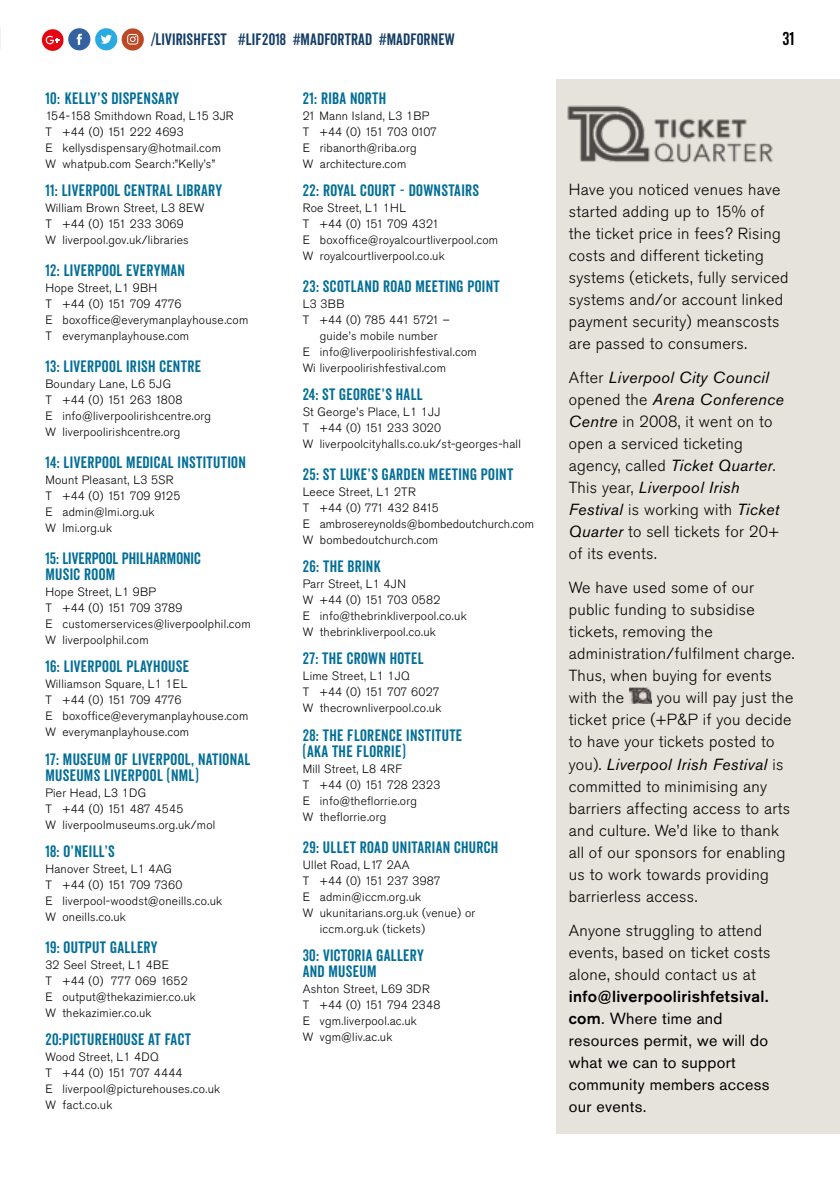
<style>
.page{position:relative;width:840px;height:1191px;background:#fff}
.page>*{position:absolute;margin:0;border:0;box-sizing:border-box;transform-origin:0 0}
.t1{font:18px "Veneer Clean";color:#000}
.t2{font:300 16px/22px "Akzidenz Grotesk BQ";letter-spacing:.02em;color:#000}
.t3{font:16px/16px "Veneer Clean";letter-spacing:.02em;color:#006e98}
.t4{font:16px/22px "Akzidenz Grotesk BQ";letter-spacing:.02em;color:#000}
.t5{font:16px "Veneer Clean";letter-spacing:.01em;color:#133d65}
.t6{font:16px/16px "Veneer Clean";color:#006e98}
.t7{font:300 12px/16px "Akzidenz Grotesk BQ";letter-spacing:.02em;color:#000}
.t8{font:300 12px "Akzidenz Grotesk BQ";letter-spacing:-.03em;color:#000}
.s1{font-weight:400;font-style:italic}
.s2{font-weight:500}
</style>
<div class="page">
<svg style="left:68px;top:28px;width:76px;height:23px"></svg>
<div style="left:42px;top:29px;width:21px;height:22px;background:#e30613;border-radius:50%"></div>
<svg style="left:46px;top:36px;width:14px;height:8px"></svg>
<div style="left:556px;top:79px;width:283px;height:1055px;background:#e5e3db"></div>
<img style="left:629px;top:687px;width:22px;height:16px">
<img style="left:567px;top:105px;width:206px;height:58px">
<h2 class="t5" style="left:151px;top:30px;width:305px">/LIVIRISHFEST #LIF2018 #MADFORTRAD #MADFORNEW</h2>
<h1 class="t1" style="left:782px;top:28px;width:13px">31</h1>
<h2 class="t3" style="left:45px;top:90px;width:135px">10: KELLY’S DISPENSARY</h2>
<p class="t7" style="left:45px;top:108px;width:190px">154-158 Smithdown Road, L15 3JR<br>T +44 (0) 151 222 4693<br>E kellysdispensary@hotmail.com<br>W whatpub.com Search:”Kelly’s”</p>
<h2 class="t3" style="left:45px;top:182px;width:178px">11: LIVERPOOL CENTRAL LIBRARY</h2>
<p class="t7" style="left:45px;top:200px;width:160px">William Brown Street, L3 8EW<br>T +44 (0) 151 233 3069<br>W liverpool.gov.uk/libraries</p>
<h2 class="t3" style="left:45px;top:262px;width:141px">12: LIVERPOOL EVERYMAN</h2>
<p class="t7" style="left:45px;top:280px;width:204px">Hope Street, L1 9BH<br>T +44 (0) 151 709 4776<br>E boxoffice@everymanplayhouse.com<br>T everymanplayhouse.com</p>
<h2 class="t3" style="left:45px;top:358px;width:157px">13: LIVERPOOL IRISH CENTRE</h2>
<p class="t7" style="left:45px;top:376px;width:167px">Boundary Lane, L6 5JG<br>T +44 (0) 151 263 1808<br>E info@liverpoolirishcentre.org<br>W liverpoolirishcentre.org</p>
<h2 class="t3" style="left:45px;top:454px;width:202px">14: LIVERPOOL MEDICAL INSTITUTION</h2>
<p class="t7" style="left:45px;top:472px;width:136px">Mount Pleasant, L3 5SR<br>T +44 (0) 151 709 9125<br>E admin@lmi.org.uk<br>W lmi.org.uk</p>
<h2 class="t6" style="left:45px;top:550px;width:157px">15: LIVERPOOL PHILHARMONIC<br>MUSIC ROOM</h2>
<p class="t7" style="left:45px;top:584px;width:207px">Hope Street, L1 9BP<br>T +44 (0) 151 709 3789<br>E customerservices@liverpoolphil.com<br>W liverpoolphil.com</p>
<h2 class="t3" style="left:45px;top:658px;width:145px">16: LIVERPOOL PLAYHOUSE</h2>
<p class="t7" style="left:45px;top:676px;width:204px">Williamson Square, L1 1EL<br>T +44 (0) 151 709 4776<br>E boxoffice@everymanplayhouse.com<br>W everymanplayhouse.com</p>
<h2 class="t3" style="left:45px;top:750px;width:206px">17: MUSEUM OF LIVERPOOL, NATIONAL<br>MUSEUMS LIVERPOOL (NML)</h2>
<p class="t7" style="left:45px;top:784px;width:171px">Pier Head, L3 1DG<br>T +44 (0) 151 487 4545<br>W liverpoolmuseums.org.uk/mol</p>
<h2 class="t3" style="left:45px;top:842px;width:71px">18: O’NEILL’S</h2>
<p class="t7" style="left:45px;top:860px;width:178px">Hanover Street, L1 4AG<br>T +44 (0) 151 709 7360<br>E liverpool-woodst@oneills.co.uk<br>W oneills.co.uk</p>
<h2 class="t3" style="left:45px;top:938px;width:113px">19: OUTPUT GALLERY</h2>
<p class="t7" style="left:45px;top:956px;width:152px">32 Seel Street, L1 4BE<br>T +44 (0) 777 069 1652<br>E output@thekazimier.co.uk<br>W thekazimier.co.uk</p>
<h2 class="t3" style="left:45px;top:1030px;width:147px">20:PICTUREHOUSE AT FACT</h2>
<p class="t7" style="left:45px;top:1048px;width:176px">Wood Street, L1 4DQ<br>T +44 (0) 151 707 4444<br>E liverpool@picturehouses.co.uk<br>W fact.co.uk</p>
<h2 class="t3" style="left:302px;top:90px;width:85px">21: RIBA NORTH</h2>
<p class="t7" style="left:302px;top:108px;width:136px">21 Mann Island, L3 1BP<br>T +44 (0) 151 703 0107<br>E ribanorth@riba.org<br>W architecture.com</p>
<h2 class="t3" style="left:302px;top:182px;width:178px">22: ROYAL COURT - DOWNSTAIRS</h2>
<p class="t7" style="left:302px;top:200px;width:197px">Roe Street, L1 1HL<br>T +44 (0) 151 709 4321<br>E boxoffice@royalcourtliverpool.com<br>W royalcourtliverpool.co.uk</p>
<h2 class="t3" style="left:302px;top:278px;width:198px">23: SCOTLAND ROAD MEETING POINT</h2>
<p class="t7" style="left:302px;top:296px;width:43px">L3 3BB</p>
<p class="t8" style="left:302px;top:313px;width:149px">T +44 (0) 785 441 5721 –</p>
<p class="t7" style="left:319px;top:328px;width:119px">guide’s mobile number</p>
<p class="t7" style="left:302px;top:344px;width:175px">E info@liverpoolirishfestival.com</p>
<p class="t7" style="left:302px;top:360px;width:145px">Wℹ liverpoolirishfestival.com</p>
<h2 class="t3" style="left:302px;top:386px;width:121px">24: ST GEORGE’S HALL</h2>
<p class="t7" style="left:302px;top:404px;width:219px">St George’s Place, L1 1JJ<br>T +44 (0) 151 233 3020<br>W liverpoolcityhalls.co.uk/st-georges-hall</p>
<h2 class="t3" style="left:302px;top:466px;width:212px">25: ST LUKE’S GARDEN MEETING POINT</h2>
<p class="t7" style="left:302px;top:484px;width:232px">Leece Street, L1 2TR<br>T +44 (0) 771 432 8415<br>E ambrosereynolds@bombedoutchurch.com<br>W bombedoutchurch.com</p>
<h2 class="t3" style="left:302px;top:558px;width:79px">26: THE BRINK</h2>
<p class="t7" style="left:302px;top:576px;width:165px">Parr Street, L1 4JN<br>W +44 (0) 151 703 0582<br>E info@thebrinkliverpool.co.uk<br>W thebrinkliverpool.co.uk</p>
<h2 class="t3" style="left:302px;top:650px;width:122px">27: THE CROWN HOTEL</h2>
<p class="t7" style="left:302px;top:668px;width:140px">Lime Street, L1 1JQ<br>T +44 (0) 151 707 6027<br>W thecrownliverpool.co.uk</p>
<h2 class="t3" style="left:302px;top:726px;width:161px">28: THE FLORENCE INSTITUTE (AKA THE FLORRIE)</h2>
<p class="t7" style="left:302px;top:760px;width:139px">Mill Street, L8 4RF<br>T +44 (0) 151 728 2323<br>E info@theflorrie.org<br>W theflorrie.org</p>
<h2 class="t3" style="left:302px;top:838px;width:197px">29: ULLET ROAD UNITARIAN CHURCH</h2>
<p class="t7" style="left:302px;top:856px;width:108px">Ullet Road, L17 2AA</p>
<p class="t7" style="left:302px;top:872px;width:139px">T +44 (0) 151 237 3987</p>
<p class="t7" style="left:302px;top:888px;width:120px">E admin@iccm.org.uk</p>
<p class="t7" style="left:302px;top:904px;width:174px">W ukunitarians.org.uk (venue) or</p>
<p class="t7" style="left:319px;top:920px;width:107px">iccm.org.uk (tickets)</p>
<h2 class="t3" style="left:302px;top:946px;width:122px">30: VICTORIA GALLERY<br>AND MUSEUM</h2>
<p class="t7" style="left:302px;top:980px;width:139px">Ashton Street, L69 3DR<br>T +44 (0) 151 794 2348<br>E vgm.liverpool.ac.uk<br>W vgm@liv.ac.uk</p>
<p class="t2" style="left:568px;top:179px;width:221px">Have you noticed venues have started adding up to 15% of the ticket price in fees? Rising costs and different ticketing systems (etickets, fully serviced systems and/or account linked payment security) meanscosts are passed to consumers.</p>
<p class="t2" style="left:568px;top:367px;width:216px">After <span class="s1">Liverpool City Council </span>opened the <span class="s1">Arena Conference<br>Centre</span> in 2008, it went on to open a serviced ticketing agency, called <span class="s1">Ticket Quarter</span>.<br>This year, <span class="s1">Liverpool Irish<br>Festival</span> is working with <span class="s1">Ticket<br>Quarter</span> to sell tickets for 20+ of its events.</p>
<h2 class="t2" style="left:568px;top:577px;width:227px">We have used some of our public funding to subsidise tickets, removing the administration/fulfilment charge.<br>Thus, when buying for events with the</h2>
<p class="t2" style="left:568px;top:687px;width:226px;text-indent:88px">you will pay just the ticket price (+P&amp;P if you decide to have your tickets posted to you). <span class="s1">Liverpool Irish Festival</span> is committed to minimising any barriers affecting access to arts and culture. We’d like to thank all of our sponsors for enabling us to work towards providing barrierless access.</p>
<h2 class="t2" style="left:568px;top:919px;width:203px">Anyone struggling to attend events, based on ticket costs alone, should contact us at</h2>
<h2 class="t4" style="left:568px;top:985px;width:202px"><span class="s2">info@liverpoolirishfetsival. com</span>. Where time and resources permit, we will do what we can to support community members access our events.</h2>
</div>
